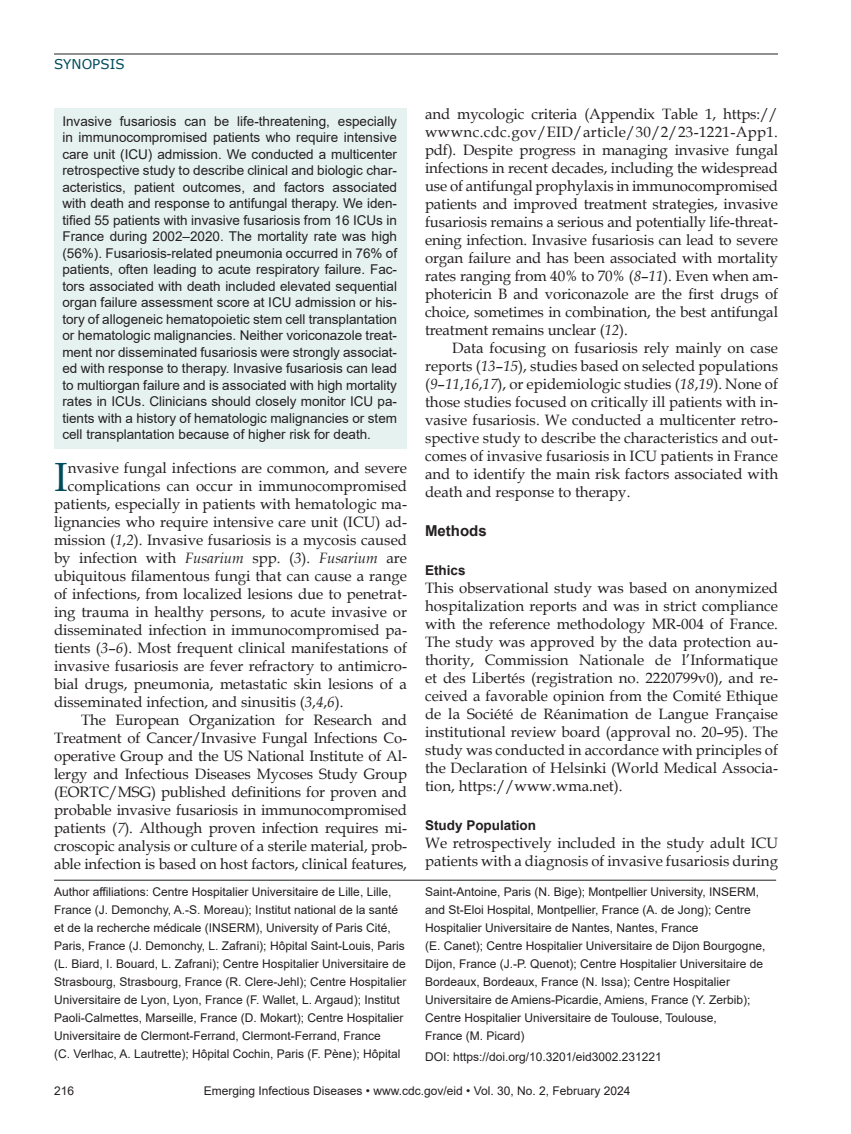
<style>
.page{position:relative;width:851px;height:1134px;background:#fff}
.page>*{position:absolute;margin:0;border:0;box-sizing:border-box;transform-origin:0 0}
.t1{font:40.8px "Book Antiqua";color:#004b5c}
.t2{font:15px/18px "Book Antiqua";color:#231f20;text-align:justify}
.t3{font:700 15px "Arial";color:#231f20}
.t4{font:13.5px/16.5px "Arial";color:#231f20;text-align:justify}
.t5{font:700 13.5px "Arial";color:#231f20}
.t6{font:13.5px "Verdana";color:#004b5c}
.t7{font:12px/18px "Arial";color:#231f20}
.s1{font-style:italic}
</style>
<div class="page">
<hr style="left:54px;top:54px;width:724px;height:1px;background:#231f20">
<div style="left:54px;top:108px;width:353px;height:340px;background:#e6f2f0"></div>
<hr style="left:54px;top:880px;width:722px;height:1px;background:#231f20">
<p class="t6" style="left:54px;top:55px;width:72px">SYNOPSIS</p>
<p class="t4" style="left:62px;top:113px;width:336px">Invasive fusariosis can be life-threatening, especially in immunocompromised patients who require intensive care unit (ICU) admission. We conducted a multicenter retrospective study to describe clinical and biologic char&shy;acteristics, patient outcomes, and factors associated with death and response to antifungal therapy. We iden&shy;tified 55 patients with invasive fusariosis from 16 ICUs in France during 2002–2020. The mortality rate was high (56%). Fusariosis-related pneumonia occurred in 76% of patients, often leading to acute respiratory failure. Fac&shy;tors associated with death included elevated sequential organ failure assessment score at ICU admission or his&shy;tory of allogeneic hematopoietic stem cell transplantation or hematologic malignancies. Neither voriconazole treat&shy;ment nor disseminated fusariosis were strongly associat&shy;ed with response to therapy. Invasive fusariosis can lead to multiorgan failure and is associated with high mortality rates in ICUs. Clinicians should closely monitor ICU pa&shy;tients with a history of hematologic malignancies or stem cell transplantation because of higher risk for death.</p>
<h1 class="t1" style="left:54px;top:448px;width:15px">I</h1>
<p class="t2" style="left:68px;top:458px;width:341px">nvasive fungal infections are common, and severe</p>
<p class="t2" style="left:68px;top:476px;width:341px">complications can occur in immunocompromised</p>
<p class="t2" style="left:54px;top:494px;width:354px">patients, especially in patients with hematologic ma-</p>
<p class="t2" style="left:54px;top:512px;width:354px">lignancies who require intensive care unit (ICU) ad-</p>
<p class="t2" style="left:54px;top:530px;width:354px">mission (<span class="s1">1</span>,<span class="s1">2</span>). Invasive fusariosis is a mycosis caused</p>
<p class="t2" style="left:54px;top:548px;width:354px">by infection with <span class="s1">Fusarium</span> spp. (<span class="s1">3</span>). <span class="s1">Fusarium</span> are</p>
<p class="t2" style="left:54px;top:566px;width:354px">ubiquitous filamentous fungi that can cause a range</p>
<p class="t2" style="left:54px;top:584px;width:354px">of infections, from localized lesions due to penetrat-</p>
<p class="t2" style="left:54px;top:602px;width:354px">ing trauma in healthy persons, to acute invasive or</p>
<p class="t2" style="left:54px;top:620px;width:354px">disseminated infection in immunocompromised pa-</p>
<p class="t2" style="left:54px;top:638px;width:354px">tients (<span class="s1">3</span>–<span class="s1">6</span>). Most frequent clinical manifestations of</p>
<p class="t2" style="left:54px;top:656px;width:354px">invasive fusariosis are fever refractory to antimicro-</p>
<p class="t2" style="left:54px;top:674px;width:354px">bial drugs, pneumonia, metastatic skin lesions of a</p>
<p class="t2" style="left:54px;top:692px;width:291px">disseminated infection, and sinusitis (<span class="s1">3</span>,<span class="s1">4</span>,<span class="s1">6</span>).</p>
<p class="t2" style="left:81px;top:710px;width:327px">The European Organization for Research and</p>
<p class="t2" style="left:54px;top:728px;width:354px">Treatment of Cancer/Invasive Fungal Infections Co-</p>
<p class="t2" style="left:54px;top:746px;width:354px">operative Group and the US National Institute of Al-</p>
<p class="t2" style="left:54px;top:764px;width:354px">lergy and Infectious Diseases Mycoses Study Group</p>
<p class="t2" style="left:54px;top:782px;width:354px">(EORTC/MSG) published definitions for proven and</p>
<p class="t2" style="left:54px;top:800px;width:354px">probable invasive fusariosis in immunocompromised</p>
<p class="t2" style="left:54px;top:818px;width:354px">patients (<span class="s1">7</span>). Although proven infection requires mi-</p>
<p class="t2" style="left:54px;top:836px;width:354px">croscopic analysis or culture of a sterile material, prob-</p>
<p class="t2" style="left:54px;top:854px;width:354px">able infection is based on host factors, clinical features,</p>
<p class="t2" style="left:425px;top:104px;width:354px">and mycologic criteria (Appendix Table 1, https:// wwwnc.cdc.gov/EID/article/30/2/23-1221-App1. pdf). Despite progress in managing invasive fungal infections in recent decades, including the widespread use of antifungal prophylaxis in immunocompromised patients and improved treatment strategies, invasive fusariosis remains a serious and potentially life-threat&shy;ening infection. Invasive fusariosis can lead to severe organ failure and has been associated with mortality rates ranging from 40% to 70% (<span class="s1">8</span>–<span class="s1">11</span>). Even when am&shy;photericin B and voriconazole are the first drugs of choice, sometimes in combination, the best antifungal treatment remains unclear (<span class="s1">12</span>).</p>
<p class="t2" style="left:425px;top:338px;width:354px;text-indent:27px">Data focusing on fusariosis rely mainly on case reports (<span class="s1">13</span>–<span class="s1">15</span>), studies based on selected populations (<span class="s1">9</span>–<span class="s1">11</span>,<span class="s1">16</span>,<span class="s1">17</span>), or epidemiologic studies (<span class="s1">18</span>,<span class="s1">19</span>). None of those studies focused on critically ill patients with in&shy;vasive fusariosis. We conducted a multicenter retro&shy;spective study to describe the characteristics and out&shy;comes of invasive fusariosis in ICU patients in France and to identify the main risk factors associated with death and response to therapy.</p>
<p class="t3" style="left:425px;top:520px;width:63px">Methods</p>
<p class="t5" style="left:425px;top:561px;width:42px">Ethics</p>
<p class="t2" style="left:425px;top:579px;width:354px">This observational study was based on anonymized hospitalization reports and was in strict compliance with the reference methodology MR-004 of France.<br>The study was approved by the data protection au&shy;thority, Commission Nationale de l’Informatique et des Libertés (registration no. 2220799v0), and re&shy;ceived a favorable opinion from the Comité Ethique de la Société de Réanimation de Langue Française institutional review board (approval no. 20–95). The study was conducted in accordance with principles of the Declaration of Helsinki (World Medical Associa&shy;tion, https://www.wma.net).</p>
<p class="t5" style="left:425px;top:816px;width:113px">Study Population</p>
<p class="t2" style="left:425px;top:834px;width:354px">We retrospectively included in the study adult ICU patients with a diagnosis of invasive fusariosis during</p>
<p class="t7" style="left:54px;top:882px;width:354px">Author affiliations: Centre Hospitalier Universitaire de Lille, Lille, France (J. Demonchy, A.-S. Moreau); Institut national de la santé et de la recherche médicale (INSERM), University of Paris Cité, Paris, France (J. Demonchy, L. Zafrani); Hôpital Saint-Louis, Paris (L. Biard, I. Bouard, L. Zafrani); Centre Hospitalier Universitaire de Strasbourg, Strasbourg, France (R. Clere-Jehl); Centre Hospitalier Universitaire de Lyon, Lyon, France (F. Wallet, L. Argaud); Institut Paoli-Calmettes, Marseille, France (D. Mokart); Centre Hospitalier Universitaire de Clermont-Ferrand, Clermont-Ferrand, France<br>(C. Verlhac, A. Lautrette); Hôpital Cochin, Paris (F. Pène); Hôpital</p>
<p class="t7" style="left:425px;top:882px;width:342px">Saint-Antoine, Paris (N. Bige); Montpellier University, INSERM, and St-Eloi Hospital, Montpellier, France (A. de Jong); Centre Hospitalier Universitaire de Nantes, Nantes, France<br>(E. Canet); Centre Hospitalier Universitaire de Dijon Bourgogne, Dijon, France (J.-P. Quenot); Centre Hospitalier Universitaire de Bordeaux, Bordeaux, France (N. Issa); Centre Hospitalier Universitaire de Amiens-Picardie, Amiens, France (Y. Zerbib); Centre Hospitalier Universitaire de Toulouse, Toulouse,<br>France (M. Picard)</p>
<p class="t7" style="left:425px;top:1047px;width:238px">DOI: https://doi.org/10.3201/eid3002.231221</p>
<p class="t7" style="left:54px;top:1082px;width:22px">216</p>
<p class="t7" style="left:204px;top:1082px;width:428px">Emerging Infectious Diseases • www.cdc.gov/eid • Vol. 30, No. 2, February 2024</p>
</div>
